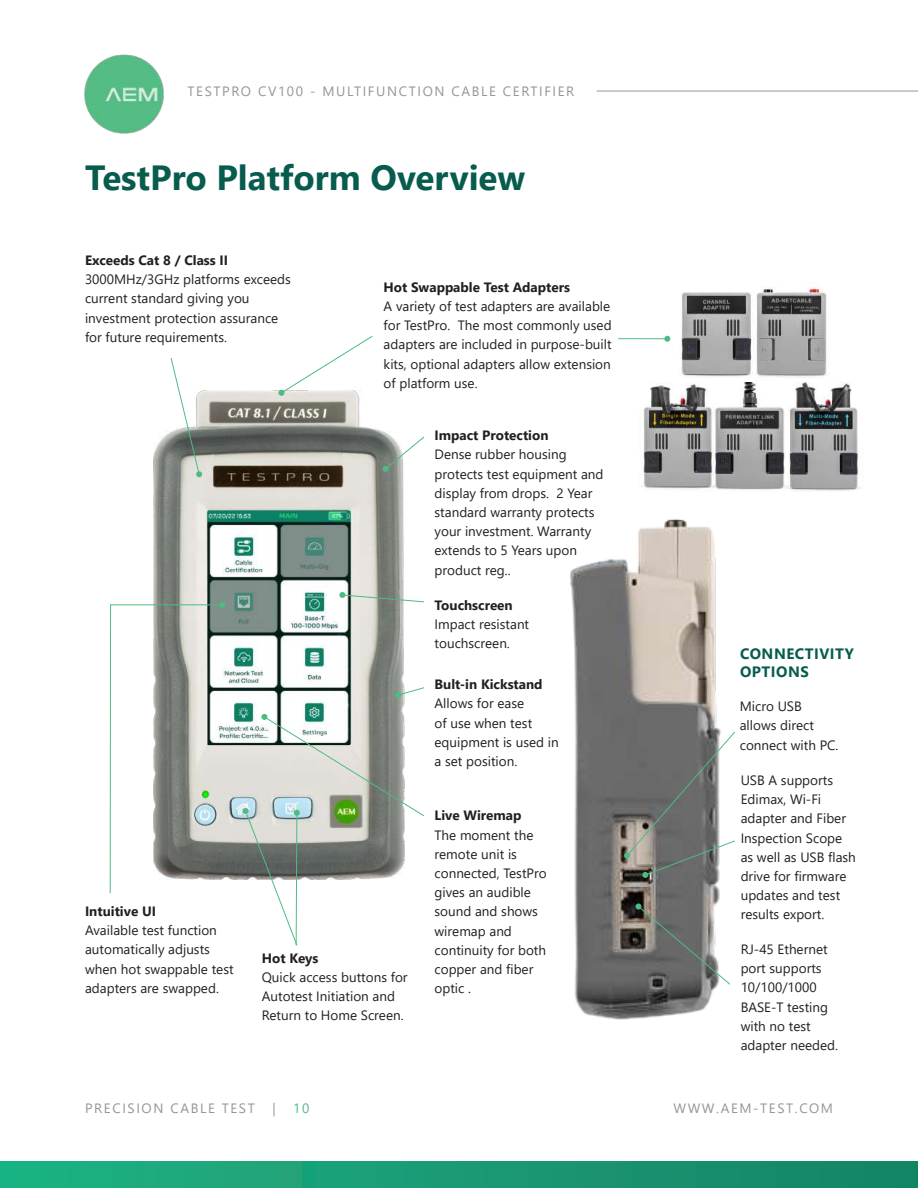
<style>
.page{position:relative;width:918px;height:1188px;background:#fff}
.page>*{position:absolute;margin:0;border:0;box-sizing:border-box;transform-origin:0 0}
.t1{font:700 34.95px "Segoe UI";color:#075c4d}
.t2{font:700 15px/18px "Segoe UI";letter-spacing:.035em;color:#075c4d}
.t3{font:13.5px/19.2px "Segoe UI";color:#231f20}
.t4{font:700 13.5px "Segoe UI";color:#231f20}
.t5{font:13.5px "Segoe UI";letter-spacing:.12em;color:#939598}
.t6{font:13.5px "Segoe UI";color:#4dbc82}
</style>
<div class="page">
<img style="left:84px;top:54px;width:80px;height:80px">
<div style="left:0;top:1162px;width:918px;height:26px;background:linear-gradient(to right,#1eb283,#158366)"></div>
<img style="left:154px;top:390px;width:251px;height:489px">
<svg style="left:170px;top:358px;width:32px;height:119px"></svg>
<svg style="left:109px;top:602px;width:116px;height:292px"></svg>
<svg style="left:278px;top:336px;width:95px;height:60px"></svg>
<hr style="left:618px;top:338px;width:49px;height:1px;background:#4dbc82">
<svg style="left:664px;top:336px;width:6px;height:6px"></svg>
<svg style="left:382px;top:436px;width:43px;height:36px"></svg>
<svg style="left:395px;top:687px;width:30px;height:11px"></svg>
<svg style="left:339px;top:592px;width:85px;height:11px"></svg>
<svg style="left:243px;top:714px;width:182px;height:232px"></svg>
<img style="left:570px;top:519px;width:151px;height:501px">
<svg style="left:624px;top:731px;width:111px;height:147px;background:#848482"></svg>
<svg style="left:635px;top:904px;width:95px;height:81px;background:#848582"></svg>
<hr style="left:597px;top:91px;width:321px;height:1px;background:#939598">
<img style="left:642px;top:385px;width:69px;height:105px">
<img style="left:680px;top:292px;width:70px;height:95px">
<img style="left:750px;top:287px;width:77px;height:96px">
<img style="left:711px;top:383px;width:72px;height:107px">
<img style="left:783px;top:383px;width:77px;height:108px">
<p class="t5" style="left:188px;top:78px;width:388px">TESTPRO CV100 - MULTIFUNCTION CABLE CERTIFIER</p>
<h1 class="t1" style="left:85px;top:144px;width:442px">TestPro Platform Overview</h1>
<p class="t4" style="left:85px;top:247px;width:145px">Exceeds Cat 8 / Class II</p>
<p class="t3" style="left:85px;top:269px;width:207px">3000MHz/3GHz platforms exceeds current standard giving you investment protection assurance for future requirements.</p>
<p class="t4" style="left:384px;top:274px;width:188px">Hot Swappable Test Adapters</p>
<p class="t3" style="left:384px;top:296px;width:230px;text-align:justify">A variety of test adapters are available for TestPro. The most commonly used adapters are included in purpose-built kits, optional adapters allow extension of platform use.</p>
<p class="t4" style="left:435px;top:423px;width:115px">Impact Protection</p>
<p class="t3" style="left:435px;top:444px;width:170px">Dense rubber housing protects test equipment and display from drops. 2 Year standard warranty protects your investment. Warranty extends to 5 Years upon product reg..</p>
<p class="t4" style="left:435px;top:592px;width:80px">Touchscreen</p>
<p class="t3" style="left:435px;top:613px;width:96px">Impact resistant touchscreen.</p>
<p class="t4" style="left:435px;top:672px;width:110px">Bult-in Kickstand</p>
<p class="t3" style="left:435px;top:693px;width:126px">Allows for ease<br>of use when test equipment is used in a set position.</p>
<p class="t4" style="left:85px;top:899px;width:73px">Intuitive UI</p>
<p class="t3" style="left:85px;top:920px;width:150px">Available test function automatically adjusts when hot swappable test adapters are swapped.</p>
<p class="t4" style="left:262px;top:945px;width:58px">Hot Keys</p>
<p class="t3" style="left:262px;top:966px;width:147px">Quick access buttons for<br>Autotest Initiation and<br>Return to Home Screen.</p>
<p class="t4" style="left:435px;top:803px;width:88px">Live Wiremap</p>
<p class="t3" style="left:435px;top:824px;width:114px">The moment the remote unit is connected, TestPro gives an audible sound and shows wiremap and continuity for both copper and fiber optic .</p>
<p class="t2" style="left:740px;top:644px;width:115px">CONNECTIVITY<br>OPTIONS</p>
<p class="t3" style="left:740px;top:696px;width:100px">Micro USB allows direct connect with PC.</p>
<p class="t3" style="left:741px;top:769px;width:117px">USB A supports<br>Edimax, Wi-Fi adapter and Fiber<br>Inspection Scope as well as USB flash drive for firmware updates and test results export.</p>
<p class="t3" style="left:741px;top:938px;width:99px">RJ-45 Ethernet port supports<br>10/100/1000<br>BASE-T testing with no test adapter needed.</p>
<p class="t5" style="left:85px;top:1095px;width:171px">PRECISION CABLE TEST</p>
<p class="t5" style="left:272px;top:1095px;width:5px">|</p>
<p class="t6" style="left:293px;top:1095px;width:18px">10</p>
<p class="t5" style="left:673px;top:1095px;width:161px">WWW.AEM-TEST.COM</p>
</div>
